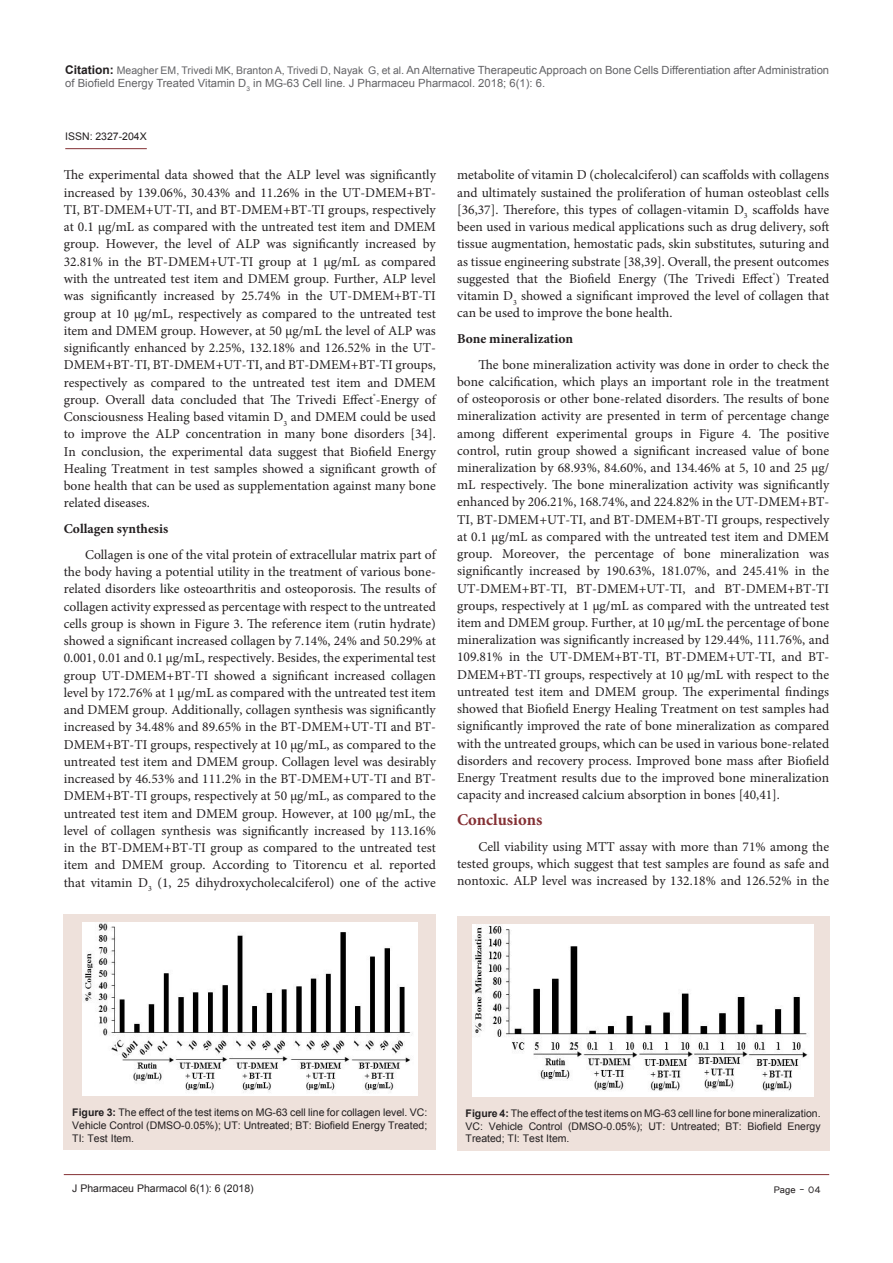
<style>
.page{position:relative;width:893px;height:1263px;background:#fff}
.page>*{position:absolute;margin:0;border:0;box-sizing:border-box;transform-origin:0 0}
.t1{font:700 16.5px "Minion Pro";color:#843034}
.t2{font:13.5px/17.2px "Minion Pro";color:#231f20;text-align:justify}
.t3{font:700 13.5px "Minion Pro";color:#231f20}
.t4{font:12px "Tunga";color:#231f20}
.t5{font:11.25px/13.5px "Arial";color:#636366}
.t6{font:10.5px/12.6px "Arial";color:#231f20;text-align:justify}
.s1{font-weight:700;font-size:12px;color:#231f20}
.s2{font-size:10.5px}
.s3{font-weight:700}
</style>
<div class="page">
<hr style="left:64px;top:1174px;width:765px;height:1px;background:#843034">
<hr style="left:65px;top:148px;width:82px;height:1px;background:#843034">
<div style="left:64px;top:914px;width:372px;height:236px;background:#eee1db"></div>
<img style="left:82px;top:923px;width:335px;height:172px">
<div style="left:457px;top:916px;width:372px;height:235px;background:#eee1db"></div>
<img style="left:473px;top:925px;width:341px;height:171px">
<p class="t5" style="left:65px;top:63px;width:765px"><span class="s1">Citation:</span> <span class="s2">Meagher EM, Trivedi MK, Branton A, Trivedi D, Nayak G, et al</span>. An Alternative Therapeutic Approach on Bone Cells Differentiation after Administration of Biofield Energy Treated Vitamin D<sub>3</sub> in MG-63 Cell line. J Pharmaceu Pharmacol. 2018; 6(1): 6.</p>
<p class="t6" style="left:65px;top:130px;width:83px">ISSN: 2327-204X</p>
<p class="t2" style="left:64px;top:167px;width:374px">The experimental data showed that the ALP level was significantly increased by 139.06%, 30.43% and 11.26% in the UT-DMEM+BT-TI, BT-DMEM+UT-TI, and BT-DMEM+BT-TI groups, respectively at 0.1 µg/mL as compared with the untreated test item and DMEM group. However, the level of ALP was significantly increased by 32.81% in the BT-DMEM+UT-TI group at 1 µg/mL as compared with the untreated test item and DMEM group. Further, ALP level was significantly increased by 25.74% in the UT-DMEM+BT-TI group at 10 µg/mL, respectively as compared to the untreated test item and DMEM group. However, at 50 µg/mL the level of ALP was significantly enhanced by 2.25%, 132.18% and 126.52% in the UT-DMEM+BT-TI, BT-DMEM+UT-TI, and BT-DMEM+BT-TI groups, respectively as compared to the untreated test item and DMEM group. Overall data concluded that The Trivedi Effect<sup>®</sup>-Energy of Consciousness Healing based vitamin D<sub>3</sub> and DMEM could be used to improve the ALP concentration in many bone disorders [34].<br>In conclusion, the experimental data suggest that Biofield Energy Healing Treatment in test samples showed a significant growth of bone health that can be used as supplementation against many bone related diseases.</p>
<p class="t3" style="left:64px;top:519px;width:106px">Collagen synthesis</p>
<p class="t2" style="left:64px;top:546px;width:374px;text-indent:21px">Collagen is one of the vital protein of extracellular matrix part of the body having a potential utility in the treatment of various bone&shy;related disorders like osteoarthritis and osteoporosis. The results of collagen activity expressed as percentage with respect to the untreated cells group is shown in Figure 3. The reference item (rutin hydrate) showed a significant increased collagen by 7.14%, 24% and 50.29% at 0.001, 0.01 and 0.1 µg/mL, respectively. Besides, the experimental test group UT-DMEM+BT-TI showed a significant increased collagen level by 172.76% at 1 µg/mL as compared with the untreated test item and DMEM group. Additionally, collagen synthesis was significantly increased by 34.48% and 89.65% in the BT-DMEM+UT-TI and BT-DMEM+BT-TI groups, respectively at 10 µg/mL, as compared to the untreated test item and DMEM group. Collagen level was desirably increased by 46.53% and 111.2% in the BT-DMEM+UT-TI and BT-DMEM+BT-TI groups, respectively at 50 µg/mL, as compared to the untreated test item and DMEM group. However, at 100 µg/mL, the level of collagen synthesis was significantly increased by 113.16% in the BT-DMEM+BT-TI group as compared to the untreated test item and DMEM group. According to Titorencu et al. reported that vitamin D<sub>3</sub> (1, 25 dihydroxycholecalciferol) one of the active</p>
<p class="t2" style="left:457px;top:167px;width:374px">metabolite of vitamin D (cholecalciferol) can scaffolds with collagens and ultimately sustained the proliferation of human osteoblast cells [36,37]. Therefore, this types of collagen-vitamin D<sub>3</sub> scaffolds have been used in various medical applications such as drug delivery, soft tissue augmentation, hemostatic pads, skin substitutes, suturing and as tissue engineering substrate [38,39]. Overall, the present outcomes suggested that the Biofield Energy (The Trivedi Effect<sup>®</sup>) Treated vitamin D<sub>3</sub> showed a significant improved the level of collagen that can be used to improve the bone health.</p>
<p class="t3" style="left:457px;top:329px;width:118px">Bone mineralization</p>
<p class="t2" style="left:457px;top:356px;width:374px;text-indent:21px">The bone mineralization activity was done in order to check the bone calcification, which plays an important role in the treatment of osteoporosis or other bone-related disorders. The results of bone mineralization activity are presented in term of percentage change among different experimental groups in Figure 4. The positive control, rutin group showed a significant increased value of bone mineralization by 68.93%, 84.60%, and 134.46% at 5, 10 and 25 µg/ mL respectively. The bone mineralization activity was significantly enhanced by 206.21%, 168.74%, and 224.82% in the UT-DMEM+BT-TI, BT-DMEM+UT-TI, and BT-DMEM+BT-TI groups, respectively at 0.1 µg/mL as compared with the untreated test item and DMEM group. Moreover, the percentage of bone mineralization was significantly increased by 190.63%, 181.07%, and 245.41% in the UT-DMEM+BT-TI, BT-DMEM+UT-TI, and BT-DMEM+BT-TI groups, respectively at 1 µg/mL as compared with the untreated test item and DMEM group. Further, at 10 µg/mL the percentage of bone mineralization was significantly increased by 129.44%, 111.76%, and 109.81% in the UT-DMEM+BT-TI, BT-DMEM+UT-TI, and BT-DMEM+BT-TI groups, respectively at 10 µg/mL with respect to the untreated test item and DMEM group. The experimental findings showed that Biofield Energy Healing Treatment on test samples had significantly improved the rate of bone mineralization as compared with the untreated groups, which can be used in various bone-related disorders and recovery process. Improved bone mass after Biofield Energy Treatment results due to the improved bone mineralization capacity and increased calcium absorption in bones [40,41].</p>
<p class="t1" style="left:457px;top:808px;width:87px">Conclusions</p>
<p class="t2" style="left:457px;top:838px;width:374px;text-indent:21px">Cell viability using MTT assay with more than 71% among the tested groups, which suggest that test samples are found as safe and nontoxic. ALP level was increased by 132.18% and 126.52% in the</p>
<p class="t6" style="left:72px;top:1106px;width:357px"><span class="s3">Figure 3:</span> The effect of the test items on MG-63 cell line for collagen level. VC:<br>Vehicle Control (DMSO-0.05%); UT: Untreated; BT: Biofield Energy Treated; TI: Test Item.</p>
<p class="t6" style="left:466px;top:1107px;width:357px"><span class="s3">Figure 4:</span> The effect of the test items on MG-63 cell line for bone mineralization.<br>VC: Vehicle Control (DMSO-0.05%); UT: Untreated; BT: Biofield Energy Treated; TI: Test Item.</p>
<p class="t6" style="left:72px;top:1182px;width:183px">J Pharmaceu Pharmacol 6(1): 6 (2018)</p>
<p class="t4" style="left:774px;top:1181px;width:48px">Page - 04</p>
</div>
